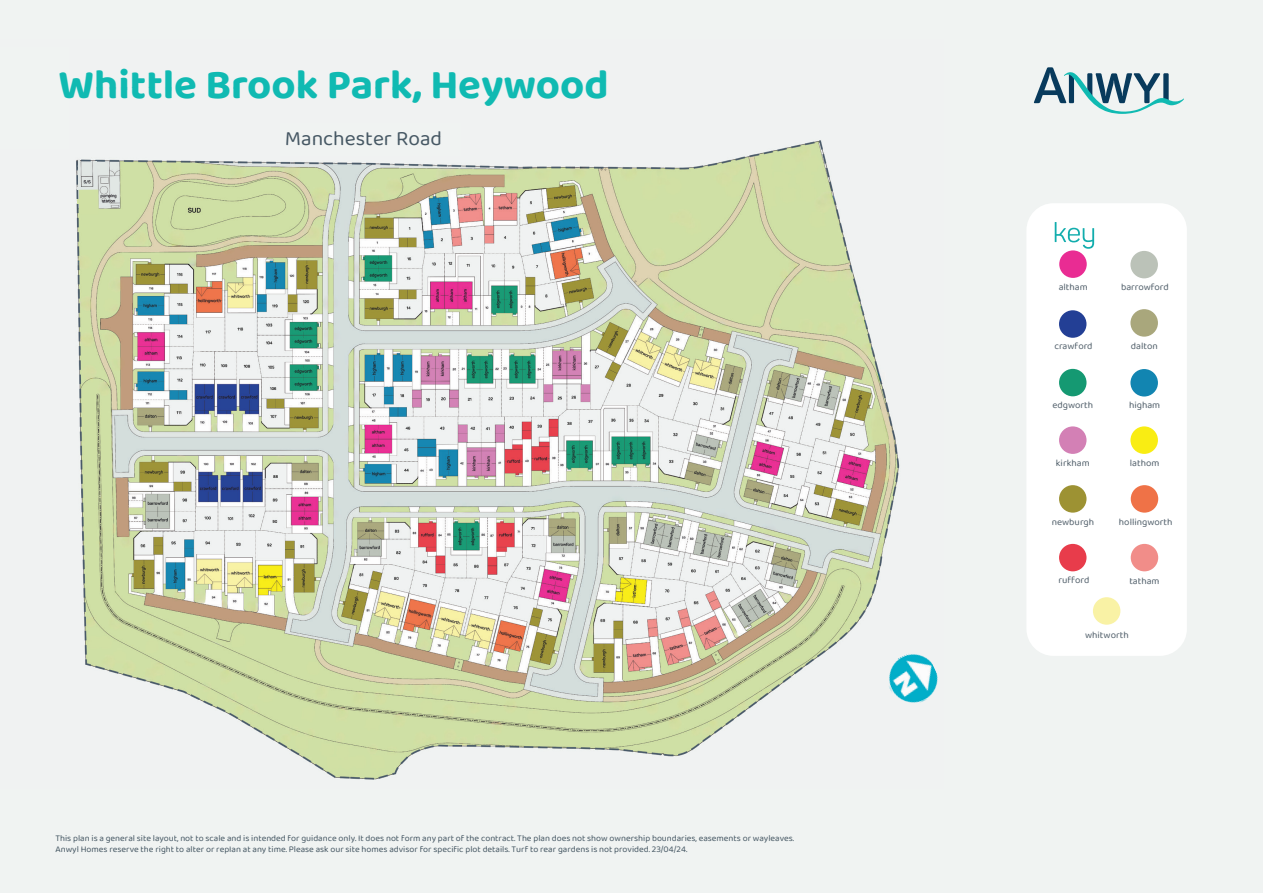
<style>
.page{position:relative;width:1263px;height:893px;background:#f0f3f2}
.page>*{position:absolute;margin:0;border:0;box-sizing:border-box;transform-origin:0 0}
.t1{font:700 42px "Baloo 2";color:#10bab2}
.t2{font:21px "Baloo 2";color:#465864}
.t3{font:9.75px "Baloo 2";color:#53616c}
.t4{font:9px/10.8px "Baloo 2";color:#465864}
</style>
<div class="page">
<img style="left:76px;top:140px;width:824px;height:640px">
<img style="left:880px;top:646px;width:58px;height:66px">
<div style="left:280px;top:123px;width:181px;height:33px;background:#f0f3f2"></div>
<svg style="left:1034px;top:67px;width:150px;height:47px"></svg>
<div style="left:1026px;top:203px;width:161px;height:453px;background:#fff;border-radius:27px"></div>
<div style="left:1131px;top:485px;width:27px;height:28px;background:#ef7247;border-radius:50%"></div>
<div style="left:1130px;top:426px;width:28px;height:28px;background:#f9ed13;border-radius:50%"></div>
<div style="left:1059px;top:485px;width:27px;height:28px;background:#9d9233;border-radius:50%"></div>
<div style="left:1130px;top:309px;width:28px;height:28px;background:#a9a77c;border-radius:50%"></div>
<div style="left:1059px;top:544px;width:27px;height:27px;background:#e83c4b;border-radius:50%"></div>
<div style="left:1059px;top:426px;width:27px;height:28px;background:#d380b5;border-radius:50%"></div>
<div style="left:1093px;top:597px;width:27px;height:28px;background:#f9f2a5;border-radius:50%"></div>
<div style="left:1131px;top:544px;width:27px;height:27px;background:#f18d89;border-radius:50%"></div>
<div style="left:1130px;top:369px;width:28px;height:27px;background:#1285b1;border-radius:50%"></div>
<div style="left:1059px;top:369px;width:27px;height:27px;background:#159972;border-radius:50%"></div>
<div style="left:1059px;top:250px;width:28px;height:28px;background:#e92c93;border-radius:50%"></div>
<div style="left:1059px;top:310px;width:27px;height:28px;background:#233f95;border-radius:50%"></div>
<div style="left:1130px;top:251px;width:28px;height:27px;background:#bbc2b8;border-radius:50%"></div>
<svg style="left:1055px;top:222px;width:39px;height:27px"></svg>
<hr style="left:95px;top:161px;width:2px;height:29px;background:#e0e6e4">
<hr style="left:78px;top:187px;width:19px;height:3px;background:#e0e6e4">
<hr style="left:78px;top:160px;width:2px;height:30px;background:#e0e6e4">
<svg style="left:78px;top:190px;width:21px;height:25px"></svg>
<h1 class="t1" style="left:59px;top:59px;width:552px">Whittle Brook Park, Heywood</h1>
<h2 class="t2" style="left:285px;top:124px;width:159px">Manchester Road</h2>
<p class="t4" style="left:55px;top:833px;width:740px">This plan is a general site layout, not to scale and is intended for guidance only. It does not form any part of the contract. The plan does not show ownership boundaries, easements or wayleaves.<br>Anwyl Homes reserve the right to alter or repIan at any time. Please ask our site homes advisor for specific plot details. Turf to rear gardens is not provided. 23/04/24.</p>
<p class="t3" style="left:1059px;top:280px;width:31px">altham</p>
<p class="t3" style="left:1054px;top:339px;width:40px">crawford</p>
<p class="t3" style="left:1121px;top:280px;width:49px">barrowford</p>
<p class="t3" style="left:1131px;top:339px;width:28px">dalton</p>
<p class="t3" style="left:1052px;top:398px;width:42px">edgworth</p>
<p class="t3" style="left:1129px;top:398px;width:33px">higham</p>
<p class="t3" style="left:1056px;top:456px;width:35px">kirkham</p>
<p class="t3" style="left:1130px;top:456px;width:31px">lathom</p>
<p class="t3" style="left:1052px;top:515px;width:44px">newburgh</p>
<p class="t3" style="left:1119px;top:515px;width:55px">hollingworth</p>
<p class="t3" style="left:1058px;top:573px;width:32px">rufford</p>
<p class="t3" style="left:1129px;top:574px;width:32px">tatham</p>
<p class="t3" style="left:1085px;top:628px;width:45px">whitworth</p>
</div>
